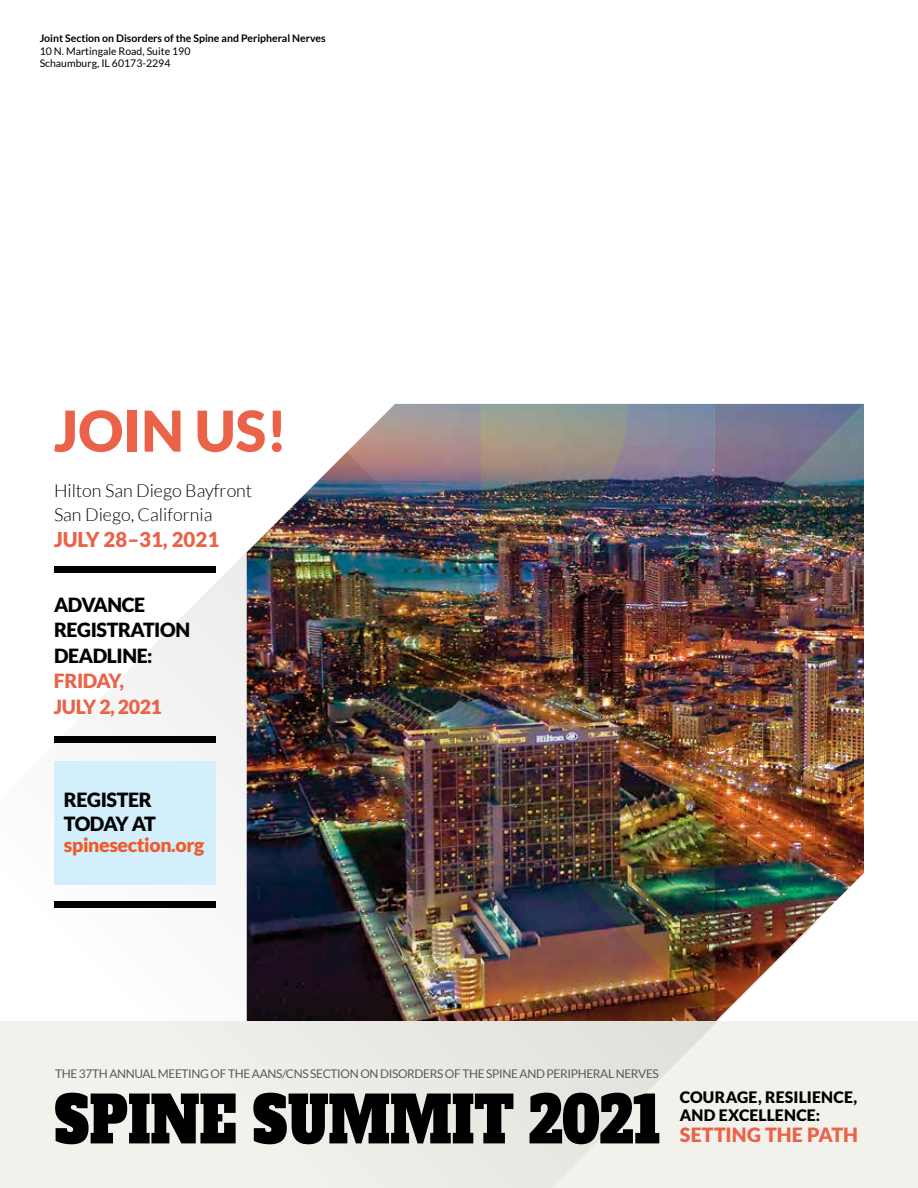
<style>
.page{position:relative;width:918px;height:1188px;background:#fff}
.page>*{position:absolute;margin:0;border:0;box-sizing:border-box;transform-origin:0 0}
.t1{font:64.05px "Alfa Slab One";color:#000;scale:.8 1}
.t2{font:900 56.25px "Lato";color:#ea6348}
.t3{font:900 20.4px "Lato";color:#ea6348}
.t4{font:900 19.65px "Lato";letter-spacing:.005em;color:#ea6348}
.t5{font:900 19.5px/25.5px "Lato";letter-spacing:-.02em;color:#000}
.t6{font:900 19.5px/25.5px "Lato";letter-spacing:-.02em;color:#ea6348}
.t7{font:900 19.5px "Lato";letter-spacing:-.02em;color:#f15a29}
.t8{font:300 17.85px/24px "Lato";color:#000}
.t9{font:900 15.75px/17.9px "Lato";letter-spacing:.01em;color:#000}
.t10{font:12px "Lato";letter-spacing:-.03em;color:#58595b}
.t11{font:700 10.5px "Lato";color:#000}
.t12{font:10.5px/12.6px "Lato";color:#000}
</style>
<div class="page">
<div style="left:0;top:1021px;width:918px;height:167px;background:#f2f1eb"></div>
<svg style="left:54px;top:552px;width:664px;height:606px"></svg>
<img style="left:247px;top:786px;width:234px;height:234px">
<img style="left:481px;top:552px;width:234px;height:234px">
<img style="left:481px;top:786px;width:234px;height:234px">
<img style="left:247px;top:554px;width:234px;height:232px">
<img style="left:628px;top:404px;width:87px;height:148px">
<img style="left:715px;top:552px;width:149px;height:469px">
<img style="left:715px;top:404px;width:148px;height:148px">
<img style="left:247px;top:404px;width:381px;height:150px">
<div style="left:52px;top:565px;width:166px;height:9px;background:#000"></div>
<div style="left:52px;top:735px;width:166px;height:9px;background:#000"></div>
<div style="left:54px;top:761px;width:162px;height:123px;background:#d4effc"></div>
<div style="left:52px;top:900px;width:166px;height:9px;background:#000"></div>
<p class="t11" style="left:40px;top:32px;width:288px">Joint Section on Disorders of the Spine and Peripheral Nerves</p>
<p class="t12" style="left:40px;top:44px;width:152px">10 N. Martingale Road, Suite 190<br>Schaumburg, IL 60173-2294</p>
<h2 class="t2" style="left:54px;top:398px;width:235px">JOIN US!</h2>
<h3 class="t8" style="left:54px;top:478px;width:200px">Hilton San Diego Bayfront<br>San Diego, California</h3>
<h3 class="t3" style="left:54px;top:527px;width:167px">JULY 28–31, 2021</h3>
<h3 class="t5" style="left:54px;top:591px;width:138px">ADVANCE<br>REGISTRATION<br>DEADLINE:</h3>
<h3 class="t6" style="left:54px;top:668px;width:109px">FRIDAY,<br>JULY 2, 2021</h3>
<h3 class="t5" style="left:64px;top:787px;width:93px;line-height:24px">REGISTER<br>TODAY AT</h3>
<h3 class="t7" style="left:64px;top:833px;width:142px">spinesection.org</h3>
<p class="t10" style="left:55px;top:1067px;width:605px">THE 37TH ANNUAL MEETING OF THE AANS/CNS SECTION ON DISORDERS OF THE SPINE AND PERIPHERAL NERVES</p>
<h1 class="t1" style="left:54px;top:1077px;width:759px">SPINE SUMMIT 2021</h1>
<h3 class="t9" style="left:680px;top:1088px;width:179px">COURAGE, RESILIENCE,<br>AND EXCELLENCE:</h3>
<h3 class="t4" style="left:680px;top:1124px;width:180px">SETTING THE PATH</h3>
</div>
